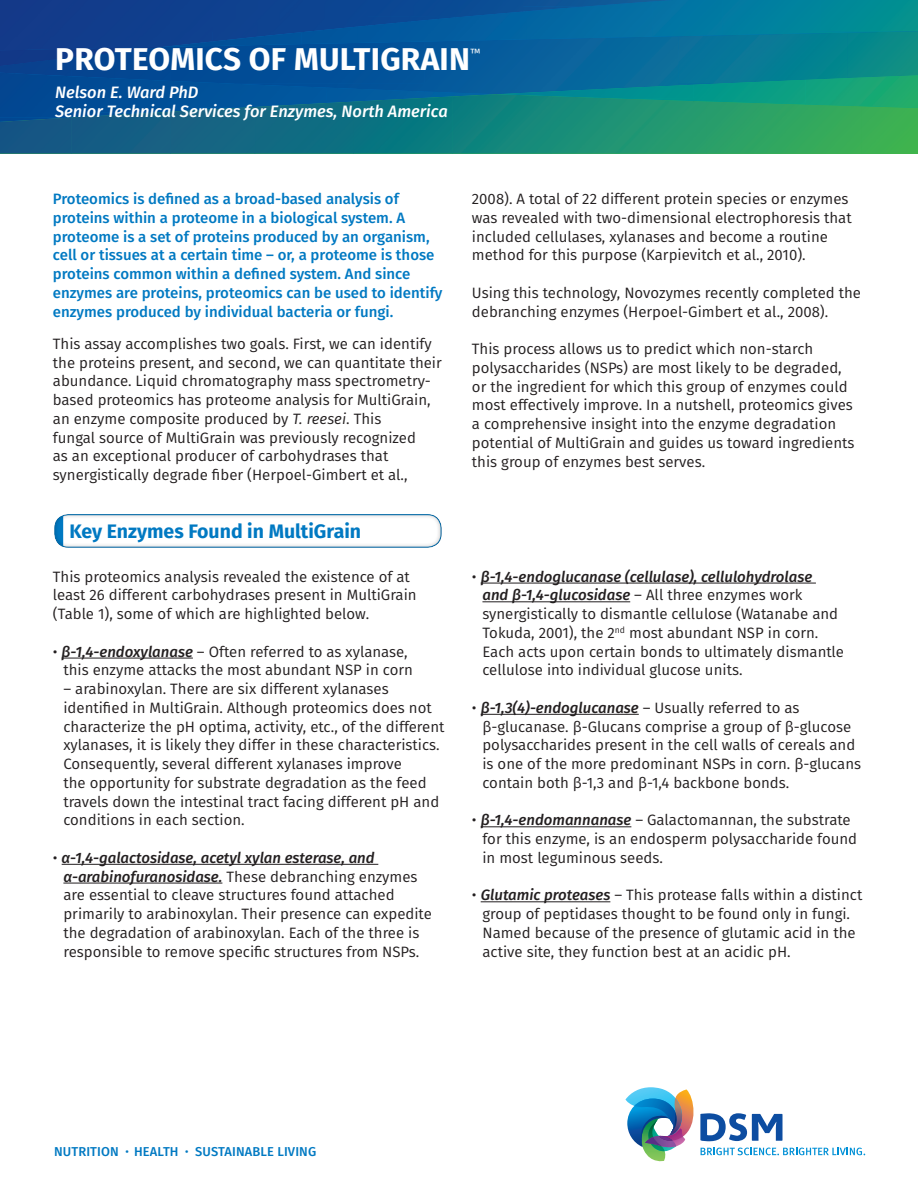
<style>
.page{position:relative;width:918px;height:1188px;background:#fff}
.page>*{position:absolute;margin:0;border:0;box-sizing:border-box;transform-origin:0 0}
.t1{font:700 31.5px "Fira Sans";letter-spacing:.01em;color:#fff}
.t2{font:700 19.5px "Fira Sans";color:#0079c2}
.t3{font:italic 500 16.5px "Fira Sans";color:#fff}
.t4{font:15px/18.8px "Fira Sans";color:#231f20}
.t5{font:500 15px/18.8px "Fira Sans";color:#0079c2}
.t6{font:500 12.9px "Fira Sans";letter-spacing:.01em;color:#0079c2}
.t7{font:12px "Fira Sans";color:#fff}
.s1{font-style:italic}
.s2{font-weight:500;font-style:italic}
.s3{font-size:10.05px}
</style>
<div class="page">
<hr style="left:62px;top:658px;width:131px;height:1px;background:#231f20">
<hr style="left:62px;top:864px;width:316px;height:1px;background:#231f20">
<hr style="left:63px;top:883px;width:159px;height:1px;background:#231f20">
<hr style="left:481px;top:583px;width:335px;height:1px;background:#231f20">
<hr style="left:482px;top:601px;width:148px;height:1px;background:#231f20">
<hr style="left:481px;top:714px;width:158px;height:1px;background:#231f20">
<hr style="left:481px;top:826px;width:150px;height:1px;background:#231f20">
<hr style="left:481px;top:901px;width:129px;height:1px;background:#231f20">
<div style="left:53px;top:512px;width:389px;height:36px;background:#231f20;opacity:.5"></div>
<div style="left:0;top:74px;width:100px;height:43px;background:#014993"></div>
<div style="left:100px;top:78px;width:99px;height:34px;background:#014f97"></div>
<div style="left:199px;top:84px;width:127px;height:23px;background:#01549c"></div>
<img style="left:326px;top:89px;width:114px;height:13px">
<img style="left:440px;top:94px;width:12px;height:2px">
<img style="left:678px;top:33px;width:169px;height:51px">
<img style="left:847px;top:32px;width:71px;height:43px">
<img style="left:424px;top:38px;width:183px;height:56px">
<div style="left:607px;top:38px;width:71px;height:47px;background:#066c9d"></div>
<div style="left:170px;top:42px;width:255px;height:42px;background:#014f98"></div>
<img style="left:113px;top:52px;width:58px;height:29px">
<img style="left:71px;top:74px;width:43px;height:4px">
<img style="left:15px;top:74px;width:57px;height:2px">
<svg style="left:0;top:66px;width:161px;height:8px"></svg>
<img style="left:230px;top:84px;width:195px;height:5px">
<img style="left:357px;top:89px;width:68px;height:2px">
<img style="left:799px;top:75px;width:6px;height:5px">
<img style="left:680px;top:80px;width:13px;height:5px">
<img style="left:586px;top:85px;width:9px;height:4px">
<img style="left:452px;top:94px;width:99px;height:60px">
<img style="left:353px;top:96px;width:100px;height:58px">
<img style="left:551px;top:98px;width:155px;height:56px">
<div style="left:255px;top:102px;width:99px;height:52px;background:#0f6c82"></div>
<img style="left:706px;top:104px;width:155px;height:50px">
<img style="left:170px;top:107px;width:85px;height:47px">
<div style="left:861px;top:108px;width:57px;height:46px;background:#3cb152"></div>
<img style="left:71px;top:112px;width:100px;height:42px">
<img style="left:0;top:117px;width:72px;height:37px">
<img style="left:805px;top:75px;width:113px;height:33px">
<img style="left:693px;top:80px;width:113px;height:24px">
<img style="left:595px;top:85px;width:99px;height:14px">
<img style="left:496px;top:89px;width:99px;height:9px">
<img style="left:623px;top:99px;width:71px;height:2px">
<img style="left:770px;top:103px;width:36px;height:2px">
<div style="left:820px;top:0;width:98px;height:32px;background:#008c94"></div>
<div style="left:722px;top:0;width:98px;height:35px;background:#00809f"></div>
<div style="left:582px;top:0;width:140px;height:38px;background:#0472a4"></div>
<div style="left:526px;top:12px;width:56px;height:27px;background:#0368a3"></div>
<div style="left:456px;top:12px;width:70px;height:29px;background:#0361a2"></div>
<img style="left:400px;top:22px;width:56px;height:20px">
<img style="left:358px;top:26px;width:42px;height:17px">
<img style="left:302px;top:32px;width:56px;height:12px">
<img style="left:246px;top:37px;width:56px;height:8px">
<img style="left:820px;top:32px;width:77px;height:1px">
<img style="left:213px;top:42px;width:33px;height:4px">
<img style="left:171px;top:46px;width:33px;height:1px">
<svg style="left:399px;top:42px;width:12px;height:1px"></svg>
<div style="left:0;top:0;width:171px;height:52px;background:#123c8b"></div>
<div style="left:170px;top:0;width:198px;height:32px;background:#0e4390"></div>
<img style="left:367px;top:0;width:156px;height:17px">
<img style="left:523px;top:0;width:141px;height:7px">
<img style="left:523px;top:7px;width:62px;height:5px">
<img style="left:367px;top:17px;width:43px;height:9px">
<img style="left:410px;top:17px;width:54px;height:5px">
<img style="left:170px;top:32px;width:43px;height:14px">
<img style="left:212px;top:32px;width:43px;height:10px">
<img style="left:255px;top:32px;width:50px;height:5px">
<img style="left:0;top:47px;width:161px;height:19px">
<svg style="left:625px;top:1087px;width:240px;height:75px"></svg>
<p class="t1" style="left:55px;top:33px;width:416px">PROTEOMICS OF MULTIGRAIN</p>
<p class="t7" style="left:470px;top:44px;width:12px">™</p>
<p class="t3" style="left:55px;top:79px;width:145px">Nelson E. Ward PhD</p>
<p class="t3" style="left:55px;top:98px;width:394px">Senior Technical Services for Enzymes, North America</p>
<p class="t5" style="left:53px;top:189px;width:391px">Proteomics is defined as a broad-based analysis of proteins within a proteome in a biological system. A proteome is a set of proteins produced by an organism, cell or tissues at a certain time – or, a proteome is those proteins common within a defined system. And since enzymes are proteins, proteomics can be used to identify enzymes produced by individual bacteria or fungi.</p>
<p class="t4" style="left:53px;top:334px;width:390px">This assay accomplishes two goals. First, we can identify the proteins present, and second, we can quantitate their abundance. Liquid chromatography mass spectrometry&shy;based proteomics has proteome analysis for MultiGrain, an enzyme composite produced by <span class="s1">T. reesei</span>. This<br>fungal source of MultiGrain was previously recognized<br>as an exceptional producer of carbohydrases that synergistically degrade fiber (Herpoel-Gimbert et al.,</p>
<p class="t2" style="left:69px;top:515px;width:293px">Key Enzymes Found in MultiGrain</p>
<p class="t4" style="left:53px;top:567px;width:365px">This proteomics analysis revealed the existence of at least 26 different carbohydrases present in MultiGrain (Table 1), some of which are highlighted below.</p>
<p class="t4" style="left:63px;top:642px;width:351px;text-indent:-10px">• <span class="s2">β-1,4-endoxylanase</span> – Often referred to as xylanase, this enzyme attacks the most abundant NSP in corn</p>
<p class="t4" style="left:63px;top:679px;width:383px">– arabinoxylan. There are six different xylanases identified in MultiGrain. Although proteomics does not characterize the pH optima, activity, etc., of the different xylanases, it is likely they differ in these characteristics.<br>Consequently, several different xylanases improve<br>the opportunity for substrate degradation as the feed travels down the intestinal tract facing different pH and conditions in each section.</p>
<p class="t4" style="left:63px;top:848px;width:370px;text-indent:-10px">• <span class="s2">α-1,4-galactosidase, acetyl xylan esterase, and α-arabinofuranosidase.</span> These debranching enzymes are essential to cleave structures found attached primarily to arabinoxylan. Their presence can expedite the degradation of arabinoxylan. Each of the three is responsible to remove specific structures from NSPs.</p>
<p class="t4" style="left:472px;top:189px;width:381px">2008). A total of 22 different protein species or enzymes was revealed with two-dimensional electrophoresis that included cellulases, xylanases and become a routine method for this purpose (Karpievitch et al., 2010).</p>
<p class="t4" style="left:472px;top:283px;width:391px">Using this technology, Novozymes recently completed the debranching enzymes (Herpoel-Gimbert et al., 2008).</p>
<p class="t4" style="left:472px;top:339px;width:384px">This process allows us to predict which non-starch polysaccharides (NSPs) are most likely to be degraded, or the ingredient for which this group of enzymes could most effectively improve. In a nutshell, proteomics gives a comprehensive insight into the enzyme degradation potential of MultiGrain and guides us toward ingredients this group of enzymes best serves.</p>
<p class="t4" style="left:482px;top:567px;width:363px;text-indent:-10px">• <span class="s2">β-1,4-endoglucanase (cellulase), cellulohydrolase<br>and β-1,4-glucosidase</span> – All three enzymes work synergistically to dismantle cellulose (Watanabe and Tokuda, 2001), the 2<sup>nd</sup> most abundant NSP in corn.<br>Each acts upon certain bonds to ultimately dismantle cellulose into individual glucose units.</p>
<p class="t4" style="left:482px;top:698px;width:380px;text-indent:-10px">• <span class="s2">β-1,3(4)-endoglucanase</span> – Usually referred to as β-glucanase. β-Glucans comprise a group of β-glucose polysaccharides present in the cell walls of cereals and is one of the more predominant NSPs in corn. β-glucans contain both β-1,3 and β-1,4 backbone bonds.</p>
<p class="t4" style="left:482px;top:810px;width:376px;text-indent:-10px">• <span class="s2">β-1,4-endomannanase</span> – Galactomannan, the substrate for this enzyme, is an endosperm polysaccharide found in most leguminous seeds.</p>
<p class="t4" style="left:482px;top:885px;width:381px;text-indent:-10px">• <span class="s2">Glutamic proteases</span> – This protease falls within a distinct group of peptidases thought to be found only in fungi.<br>Named because of the presence of glutamic acid in the active site, they function best at an acidic pH.</p>
<p class="t6" style="left:54px;top:1141px;width:264px">NUTRITION <span class="s3">•</span> HEALTH <span class="s3">•</span> SUSTAINABLE LIVING</p>
</div>
